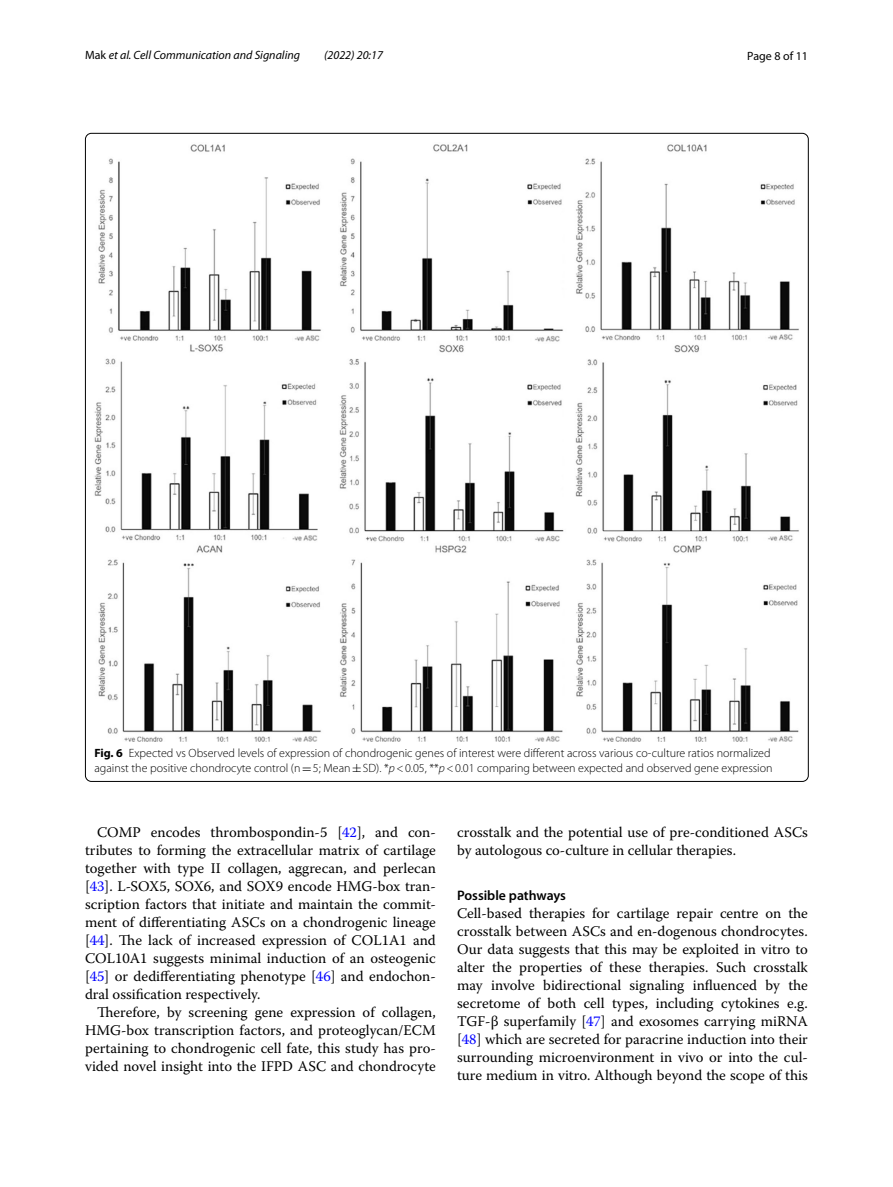
<style>
.page{position:relative;width:893px;height:1187px;background:#fff}
.page>*{position:absolute;margin:0;border:0;box-sizing:border-box;transform-origin:0 0}
.t1{font:14.7px/18px "Warnock Pro";color:#000;text-align:justify}
.t2{font:600 13.8px "Myriad Pro";color:#000}
.t3{font:300 12px/15px "Myriad Pro";color:#000}
.t4{font:italic 12px "Myriad Pro";color:#000}
.t5{font:12px "Myriad Pro";color:#000}
.s1{font-style:normal}
.s2{font-weight:700}
.s3{font-family:"MTSY";font-weight:400}
.s4{font-style:italic}
.s5{color:#00f}
</style>
<div class="page">
<img style="left:94px;top:144px;width:705px;height:597px">
<p class="t4" style="left:85px;top:48px;width:217px"><span class="s1">Mak</span> et al. Cell Communication and Signaling</p>
<p class="t4" style="left:324px;top:48px;width:60px">(2022) 20:17</p>
<p class="t5" style="left:747px;top:48px;width:62px">Page 8 of 11</p>
<p class="t3" style="left:94px;top:745px;width:680px"><span class="s2">Fig. 6</span> Expected vs Observed levels of expression of chondrogenic genes of interest were different across various co-culture ratios normalized against the positive chondrocyte control (n<span class="s3">=</span>5; Mean<span class="s3">±</span>SD). *<span class="s4">p</span>&lt;0.05, **<span class="s4">p</span>&lt;0.01 comparing between expected and observed gene expression</p>
<p class="t1" style="left:85px;top:822px;width:352px;text-indent:12px">COMP encodes thrombospondin-5 [<span class="s5">42</span>], and con&shy;tributes to forming the extracellular matrix of cartilage together with type II collagen, aggrecan, and perlecan [<span class="s5">43</span>]. L-SOX5, SOX6, and SOX9 encode HMG-box tran&shy;scription factors that initiate and maintain the commit&shy;ment of differentiating ASCs on a chondrogenic lineage [<span class="s5">44</span>]. The lack of increased expression of COL1A1 and COL10A1 suggests minimal induction of an osteogenic [<span class="s5">45</span>] or dedifferentiating phenotype [<span class="s5">46</span>] and endochon&shy;dral ossification respectively.</p>
<p class="t1" style="left:85px;top:1002px;width:352px;text-indent:12px">Therefore, by screening gene expression of collagen, HMG-box transcription factors, and proteoglycan/ECM pertaining to chondrogenic cell fate, this study has pro&shy;vided novel insight into the IFPD ASC and chondrocyte</p>
<p class="t1" style="left:457px;top:822px;width:352px">crosstalk and the potential use of pre-conditioned ASCs by autologous co-culture in cellular therapies.</p>
<p class="t2" style="left:457px;top:886px;width:110px">Possible pathways</p>
<p class="t1" style="left:457px;top:903px;width:352px">Cell-based therapies for cartilage repair centre on the crosstalk between ASCs and en-dogenous chondrocytes.<br>Our data suggests that this may be exploited in vitro to alter the properties of these therapies. Such crosstalk may involve bidirectional signaling influenced by the secretome of both cell types, including cytokines e.g.<br>TGF-β superfamily [<span class="s5">47</span>] and exosomes carrying miRNA [<span class="s5">48</span>] which are secreted for paracrine induction into their surrounding microenvironment in vivo or into the cul&shy;ture medium in vitro. Although beyond the scope of this</p>
</div>
